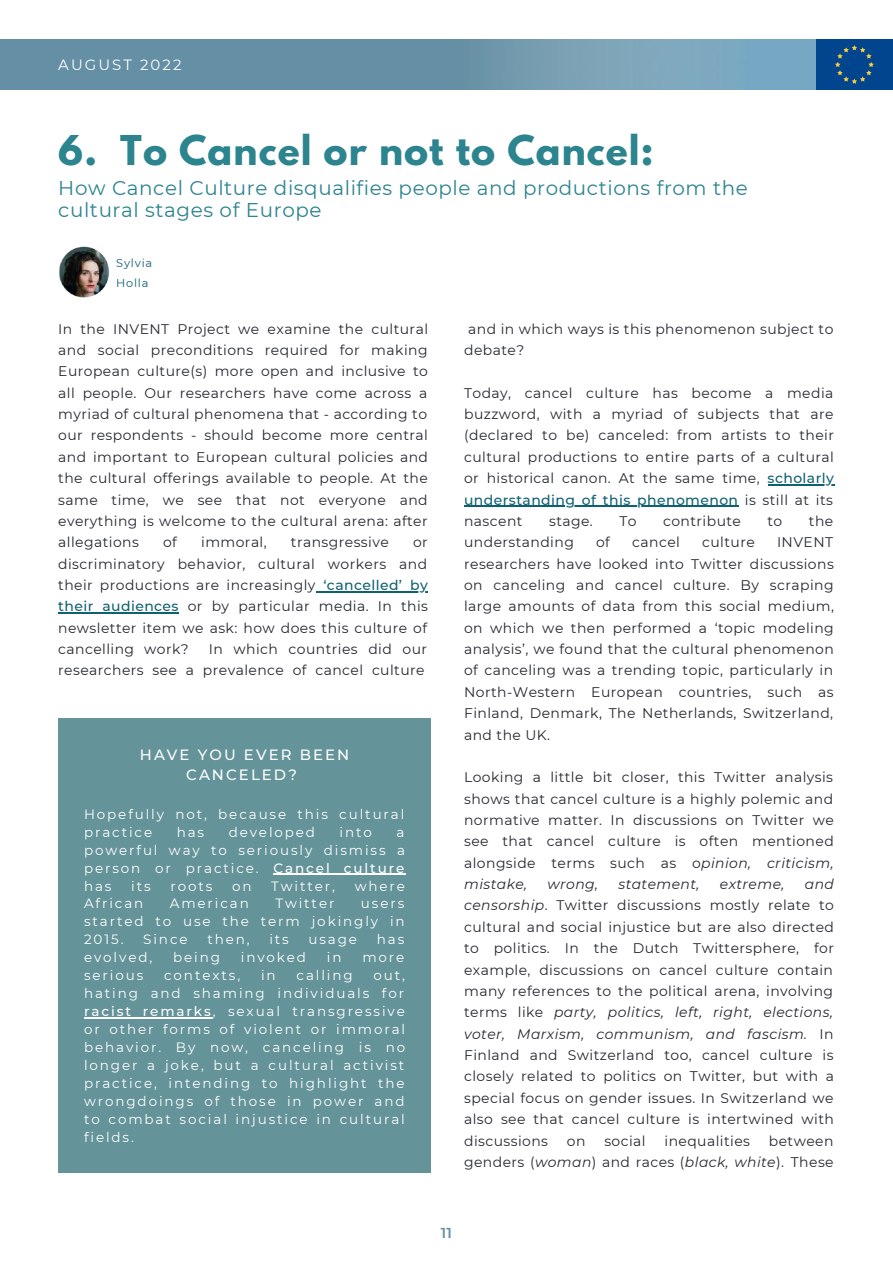
<style>
.page{position:relative;width:893px;height:1264px;background:#fff}
.page>*{position:absolute;margin:0;border:0;box-sizing:border-box;transform-origin:0 0}
.t1{font:700 36.3px "League Spartan";letter-spacing:.03em;color:#2c848f}
.t2{font:19.95px/22.5px "Montserrat";letter-spacing:.03em;color:#2c848f}
.t3{font:500 14.85px/20.2px "Montserrat";letter-spacing:.14em;color:#fff;text-align:center}
.t4{font:14.85px "Montserrat";letter-spacing:.14em;color:#fff}
.t5{font:600 14.4px "Montserrat";color:#658fa4}
.t6{font:13.95px/21.3px "Montserrat";letter-spacing:.03em;color:#242830;text-align:justify}
.t7{font:italic 13.95px "Montserrat";letter-spacing:.03em;color:#242830}
.t8{font:13.5px/18px "Montserrat";letter-spacing:.14em;color:#fff;text-align:justify}
.t9{font:11.4px/19.8px "Montserrat";letter-spacing:.07em;color:#0e6171}
.s1{font-weight:500;color:#0e6171}
.s2{color:#fff}
.s3{font-weight:500}
.s4{font-style:italic}
</style>
<div class="page">
<div style="left:815px;top:39px;width:77px;height:51px;background:#00458d"></div>
<svg style="left:835px;top:45px;width:38px;height:39px"></svg>
<div style="left:0;top:39px;width:815px;height:51px;background:#658fa4"></div>
<img style="left:58px;top:246px;width:51px;height:52px;border-radius:50%">
<hr style="left:767px;top:484px;width:67px;height:1px;background:#0e6171">
<hr style="left:464px;top:505px;width:274px;height:2px;background:#0e6171">
<hr style="left:323px;top:591px;width:105px;height:1px;background:#0e6171">
<hr style="left:58px;top:612px;width:121px;height:1px;background:#0e6171">
<div style="left:58px;top:718px;width:372px;height:454px;background:#649399"></div>
<hr style="left:273px;top:873px;width:133px;height:1px;background:#fff">
<hr style="left:84px;top:1017px;width:129px;height:1px;background:#fff">
<img style="left:502px;top:39px;width:313px;height:51px">
<p class="t4" style="left:58px;top:56px;width:125px">AUGUST 2022</p>
<h1 class="t1" style="left:58px;top:133px;width:596px">6. To Cancel or not to Cancel:</h1>
<h2 class="t2" style="left:58px;top:176px;width:691px">How Cancel Culture disqualifies people and productions from the cultural stages of Europe</h2>
<p class="t9" style="left:116px;top:253px;width:37px">Sylvia<br>Holla</p>
<p class="t6" style="left:58px;top:318px;width:371px">In the INVENT Project we examine the cultural and social preconditions required for making European culture(s) more open and inclusive to all people. Our researchers have come across a myriad of cultural phenomena that - according to our respondents - should become more central and important to European cultural policies and the cultural offerings available to people. At the same time, we see that not everyone and everything is welcome to the cultural arena: after allegations</p>
<p class="t6" style="left:163px;top:531px;width:15px">of</p>
<p class="t6" style="left:201px;top:531px;width:67px">immoral,</p>
<p class="t6" style="left:291px;top:531px;width:99px">transgressive</p>
<p class="t6" style="left:58px;top:531px;width:371px;text-indent:355px">or discriminatory behavior, cultural workers and their productions are increasingly <span class="s1">‘cancelled’ by their audiences</span> or by particular media. In this newsletter item we ask: how does this culture of cancelling work?</p>
<p class="t6" style="left:58px;top:638px;width:371px;text-align:right">In which countries did our<br>researchers see a prevalence of cancel culture<span class="s2">,</span></p>
<p class="t3" style="left:140px;top:744px;width:211px">HAVE YOU EVER BEEN<br>CANCELED?</p>
<p class="t8" style="left:84px;top:804px;width:322px">Hopefully not, because this cultural practice</p>
<p class="t8" style="left:177px;top:822px;width:29px">has</p>
<p class="t8" style="left:229px;top:822px;width:88px">developed</p>
<p class="t8" style="left:339px;top:822px;width:34px">into</p>
<p class="t8" style="left:84px;top:822px;width:322px;text-indent:312px">a powerful way to seriously dismiss a person or practice. <span class="s3">Cancel culture </span>has</p>
<p class="t8" style="left:131px;top:876px;width:21px">its</p>
<p class="t8" style="left:170px;top:876px;width:43px">roots</p>
<p class="t8" style="left:232px;top:876px;width:21px">on</p>
<p class="t8" style="left:271px;top:876px;width:65px">Twitter,</p>
<p class="t8" style="left:355px;top:876px;width:52px">where</p>
<p class="t8" style="left:84px;top:894px;width:61px">African</p>
<p class="t8" style="left:170px;top:894px;width:81px">American</p>
<p class="t8" style="left:275px;top:894px;width:61px">Twitter</p>
<p class="t8" style="left:84px;top:894px;width:322px;text-indent:277px">users started to use the term jokingly in 2015.</p>
<p class="t8" style="left:143px;top:930px;width:46px">Since</p>
<p class="t8" style="left:207px;top:930px;width:44px">then,</p>
<p class="t8" style="left:269px;top:930px;width:21px">its</p>
<p class="t8" style="left:308px;top:930px;width:50px">usage</p>
<p class="t8" style="left:377px;top:930px;width:29px">has</p>
<p class="t8" style="left:84px;top:948px;width:70px">evolved,</p>
<p class="t8" style="left:173px;top:948px;width:48px">being</p>
<p class="t8" style="left:241px;top:948px;width:67px">invoked</p>
<p class="t8" style="left:327px;top:948px;width:16px">in</p>
<p class="t8" style="left:362px;top:948px;width:43px">more</p>
<p class="t8" style="left:84px;top:966px;width:61px">serious</p>
<p class="t8" style="left:164px;top:966px;width:78px">contexts,</p>
<p class="t8" style="left:261px;top:966px;width:16px">in</p>
<p class="t8" style="left:296px;top:966px;width:58px">calling</p>
<p class="t8" style="left:84px;top:966px;width:323px;text-indent:289px">out, hating and shaming individuals for <span class="s3">racist remarks</span>, sexual transgressive or other forms of violent or immoral behavior. By now, canceling is no longer a joke, but a cultural activist practice, intending to highlight the wrongdoings of those in power and to combat social injustice in cultural fields.</p>
<p class="t6" style="left:464px;top:318px;width:371px">and in which ways is this phenomenon subject to debate?</p>
<p class="t6" style="left:464px;top:382px;width:371px">Today, cancel culture has become a media buzzword, with a myriad of subjects that are (declared to be) canceled: from artists to their cultural productions to entire parts of a cultural or historical canon. At the same time, <span class="s1">scholarly understanding of this phenomenon</span> is still at its nascent</p>
<p class="t6" style="left:549px;top:510px;width:45px">stage.</p>
<p class="t6" style="left:619px;top:510px;width:19px">To</p>
<p class="t6" style="left:663px;top:510px;width:79px">contribute</p>
<p class="t6" style="left:767px;top:510px;width:16px">to</p>
<p class="t6" style="left:808px;top:510px;width:26px">the</p>
<p class="t6" style="left:464px;top:531px;width:111px">understanding</p>
<p class="t6" style="left:596px;top:531px;width:15px">of</p>
<p class="t6" style="left:632px;top:531px;width:49px">cancel</p>
<p class="t6" style="left:702px;top:531px;width:54px">culture</p>
<p class="t6" style="left:464px;top:531px;width:371px;text-indent:313px">INVENT researchers have looked into Twitter discussions on canceling and cancel culture. By scraping large amounts of data from this social medium, on which we then performed a ‘topic modeling analysis’, we found that the cultural phenomenon of canceling was a trending topic, particularly in North-Western European countries, such as Finland, Denmark, The Netherlands, Switzerland, and the UK.</p>
<p class="t6" style="left:464px;top:766px;width:371px">Looking a little bit closer, this Twitter analysis shows that cancel culture is a highly polemic and normative matter. In discussions on Twitter we see that cancel culture is often mentioned alongside terms such as o<span class="s4">pinion, criticism, mistake,</span></p>
<p class="t6" style="left:464px;top:873px;width:371px;text-indent:340px"><span class="s4">and censorship</span>. Twitter discussions mostly relate to cultural and social injustice but are also directed to politics. In the Dutch Twittersphere, for example, discussions on cancel culture contain many references to the political arena, involving terms like <span class="s4">party, politics, left, right, elections, voter, Marxism, communism, and fascism.</span> In Finland and Switzerland too, cancel culture is closely related to politics on Twitter, but with a special focus on gender issues. In Switzerland we also see that cancel culture is intertwined with discussions</p>
<p class="t7" style="left:547px;top:875px;width:52px">wrong,</p>
<p class="t7" style="left:618px;top:875px;width:83px">statement,</p>
<p class="t7" style="left:719px;top:875px;width:66px">extreme,</p>
<p class="t6" style="left:464px;top:1129px;width:371px;text-align:right">between<br>genders (<span class="s4">woman</span>) and races (<span class="s4">black, white</span>). These</p>
<p class="t6" style="left:567px;top:1129px;width:20px">on</p>
<p class="t6" style="left:604px;top:1129px;width:43px">social</p>
<p class="t6" style="left:664px;top:1129px;width:87px">inequalities</p>
<p class="t5" style="left:441px;top:1224px;width:12px">11</p>
</div>
